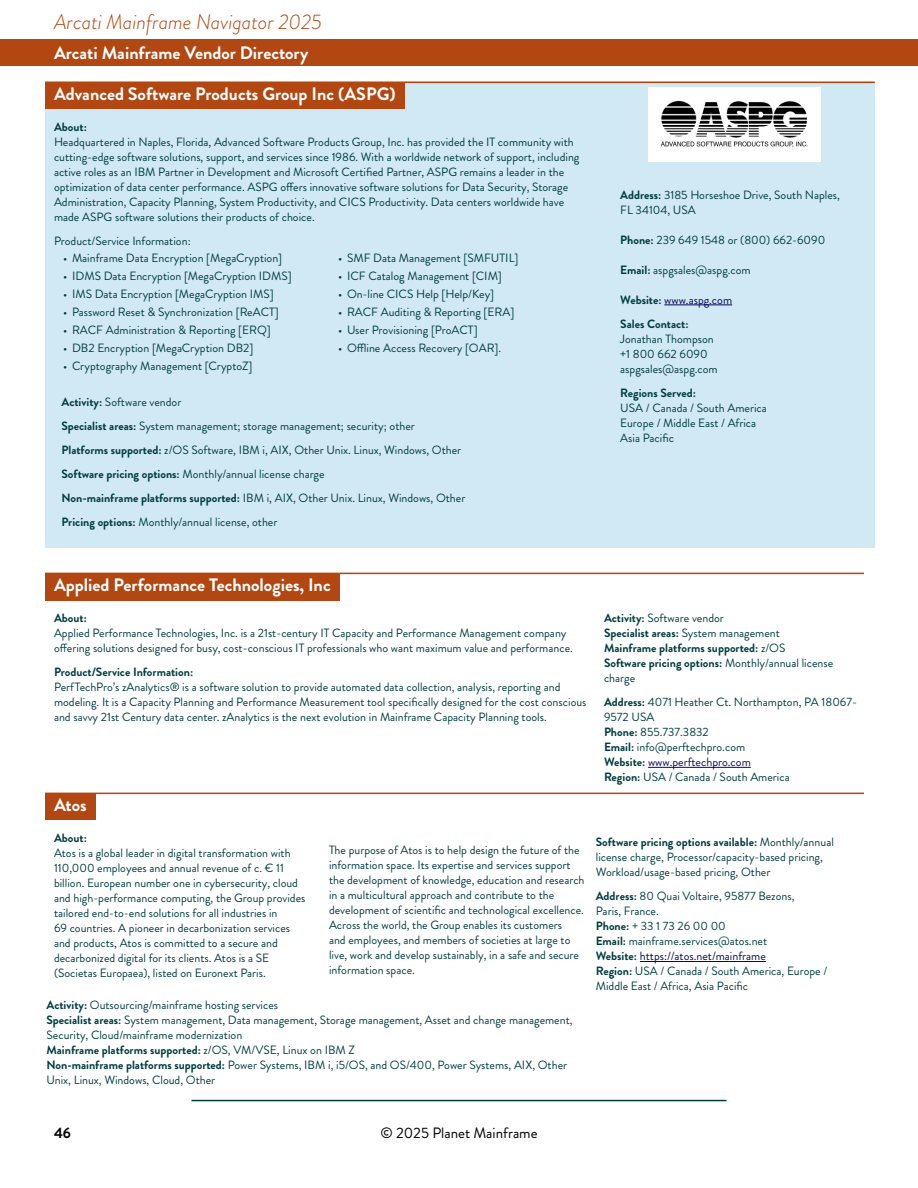
<style>
.page{position:relative;width:918px;height:1188px;background:#fff}
.page>*{position:absolute;margin:0;border:0;box-sizing:border-box;transform-origin:0 0}
.t1{font:italic 300 21px "Brandon Grotesque";color:#b24712}
.t2{font:700 18px "Brandon Grotesque";color:#fff}
.t3{font:15px "Brandon Grotesque";color:#000}
.t4{font:700 15px "Brandon Grotesque";color:#000}
.t5{font:12px/15px "Brandon Grotesque";color:#003d40}
.t6{font:700 12px/15px "Brandon Grotesque";color:#003d40}
.s1{font-weight:700}
.s2{font-weight:400;color:#08085c}
.s3{font-weight:400}
.s4{color:#08085c}
</style>
<div class="page">
<div style="left:0;top:39px;width:918px;height:27px;background:#b24712"></div>
<hr style="left:192px;top:1100px;width:535px;height:1px;background:#003d40">
<div style="left:45px;top:82px;width:830px;height:466px;background:#d1e8f5"></div>
<div style="left:648px;top:87px;width:172px;height:75px;background:#fff"></div>
<div style="left:45px;top:574px;width:295px;height:27px;background:#b24712"></div>
<hr style="left:45px;top:573px;width:819px;height:1px;background:#b24712">
<hr style="left:648px;top:767px;width:103px;height:1px;background:#08085c">
<div style="left:45px;top:82px;width:360px;height:28px;background:#b24712"></div>
<hr style="left:45px;top:82px;width:830px;height:1px;background:#b24712">
<div style="left:45px;top:794px;width:51px;height:26px;background:#b24712"></div>
<hr style="left:45px;top:793px;width:819px;height:1px;background:#b24712">
<img style="left:660px;top:101px;width:148px;height:47px">
<hr style="left:640px;top:961px;width:126px;height:1px;background:#08085c">
<hr style="left:664px;top:305px;width:68px;height:1px;background:#08085c">
<h1 class="t1" style="left:54px;top:8px;width:269px">Arcati Mainframe Navigator 2025</h1>
<h2 class="t2" style="left:54px;top:40px;width:256px">Arcati Mainframe Vendor Directory</h2>
<h2 class="t2" style="left:54px;top:81px;width:343px">Advanced Software Products Group Inc (ASPG)</h2>
<p class="t6" style="left:54px;top:120px;width:34px">About:</p>
<p class="t5" style="left:54px;top:135px;width:527px">Headquartered in Naples, Florida, Advanced Software Products Group, Inc. has provided the IT community with cutting-edge software solutions, support, and services since 1986. With a worldwide network of support, including active roles as an IBM Partner in Development and Microsoft Certified Partner, ASPG remains a leader in the optimization of data center performance. ASPG offers innovative software solutions for Data Security, Storage Administration, Capacity Planning, System Productivity, and CICS Productivity. Data centers worldwide have made ASPG software solutions their products of choice.</p>
<p class="t5" style="left:54px;top:234px;width:138px">Product/Service Information:</p>
<p class="t5" style="left:63px;top:250px;width:221px">• Mainframe Data Encryption [MegaCryption]</p>
<p class="t5" style="left:63px;top:268px;width:230px">• IDMS Data Encryption [MegaCryption IDMS]</p>
<p class="t5" style="left:63px;top:286px;width:212px">• IMS Data Encryption [MegaCryption IMS]</p>
<p class="t5" style="left:63px;top:304px;width:217px">• Password Reset &amp; Synchronization [ReACT]</p>
<p class="t5" style="left:63px;top:322px;width:209px">• RACF Administration &amp; Reporting [ERQ]</p>
<p class="t5" style="left:63px;top:340px;width:192px">• DB2 Encryption [MegaCryption DB2]</p>
<p class="t5" style="left:63px;top:358px;width:191px">• Cryptography Management [CryptoZ]</p>
<p class="t5" style="left:338px;top:250px;width:182px">• SMF Data Management [SMFUTIL]</p>
<p class="t5" style="left:338px;top:268px;width:165px">• ICF Catalog Management [CIM]</p>
<p class="t5" style="left:338px;top:286px;width:158px">• On-line CICS Help [Help/Key]</p>
<p class="t5" style="left:338px;top:304px;width:178px">• RACF Auditing &amp; Reporting [ERA]</p>
<p class="t5" style="left:338px;top:322px;width:141px">• User Provisioning [ProACT]</p>
<p class="t5" style="left:338px;top:340px;width:165px">• Offline Access Recovery [OAR].</p>
<p class="t5" style="left:62px;top:390px;width:405px;line-height:24px"><span class="s1">Activity:</span> Software vendor<br><span class="s1">Specialist areas:</span> System management; storage management; security; other<br><span class="s1">Platforms supported:</span> z/OS Software, IBM i, AIX, Other Unix. Linux, Windows, Other <span class="s1">Software pricing options:</span> Monthly/annual license charge<br><span class="s1">Non-mainframe platforms supported:</span> IBM i, AIX, Other Unix. Linux, Windows, Other <span class="s1">Pricing options:</span> Monthly/annual license, other</p>
<p class="t5" style="left:620px;top:187px;width:221px"><span class="s1">Address:</span> 3185 Horseshoe Drive, South Naples,<br>FL 34104, USA</p>
<p class="t5" style="left:620px;top:232px;width:207px"><span class="s1">Phone:</span> 239 649 1548 or (800) 662-6090</p>
<p class="t5" style="left:620px;top:262px;width:132px"><span class="s1">Email:</span> aspgsales@aspg.com</p>
<p class="t6" style="left:620px;top:288px;width:113px;line-height:24px">Website: <span class="s2">www.aspg.com<br></span>Sales Contact:</p>
<p class="t5" style="left:620px;top:331px;width:99px">Jonathan Thompson +1 800 662 6090 aspgsales@aspg.com</p>
<p class="t6" style="left:620px;top:385px;width:77px">Regions Served:</p>
<p class="t5" style="left:620px;top:400px;width:148px">USA / Canada / South America<br>Europe / Middle East / Africa<br>Asia Pacific</p>
<h2 class="t2" style="left:54px;top:572px;width:278px">Applied Performance Technologies, Inc</h2>
<p class="t6" style="left:54px;top:611px;width:34px">About:</p>
<p class="t5" style="left:54px;top:626px;width:520px">Applied Performance Technologies, Inc. is a 21st-century IT Capacity and Performance Management company offering solutions designed for busy, cost-conscious IT professionals who want maximum value and performance.</p>
<p class="t6" style="left:54px;top:665px;width:141px">Product/Service Information:</p>
<p class="t5" style="left:54px;top:680px;width:534px">PerfTechPro’s zAnalytics® is a software solution to provide automated data collection, analysis, reporting and modeling. It is a Capacity Planning and Performance Measurement tool specifically designed for the cost conscious and savvy 21st Century data center. zAnalytics is the next evolution in Mainframe Capacity Planning tools.</p>
<h2 class="t2" style="left:54px;top:792px;width:34px">Atos</h2>
<p class="t6" style="left:54px;top:831px;width:34px">About:</p>
<p class="t5" style="left:54px;top:846px;width:253px">Atos is a global leader in digital transformation with 110,000 employees and annual revenue of c. € 11 billion. European number one in cybersecurity, cloud and high-performance computing, the Group provides tailored end-to-end solutions for all industries in<br>69 countries. A pioneer in decarbonization services and products, Atos is committed to a secure and decarbonized digital for its clients. Atos is a SE (Societas Europaea), listed on Euronext Paris.</p>
<p class="t5" style="left:46px;top:997px;width:528px"><span class="s1">Activity:</span> Outsourcing/mainframe hosting services<br><span class="s1">Specialist areas:</span> System management, Data management, Storage management, Asset and change management, Security, Cloud/mainframe modernization<br><span class="s1">Mainframe platforms supported:</span> z/OS, VM/VSE, Linux on IBM Z<br><span class="s1">Non-mainframe platforms supported:</span> Power Systems, IBM i, i5/OS, and OS/400, Power Systems, AIX, Other Unix, Linux, Windows, Cloud, Other</p>
<p class="t5" style="left:329px;top:842px;width:257px">The purpose of Atos is to help design the future of the information space. Its expertise and services support the development of knowledge, education and research in a multicultural approach and contribute to the development of scientific and technological excellence.<br>Across the world, the Group enables its customers<br>and employees, and members of societies at large to live, work and develop sustainably, in a safe and secure information space.</p>
<p class="t6" style="left:604px;top:611px;width:231px">Activity: <span class="s3">Software vendor<br></span>Specialist areas: <span class="s3">System management<br></span>Mainframe platforms supported: <span class="s3">z/OS<br></span>Software pricing options: <span class="s3">Monthly/annual license charge</span></p>
<p class="t5" style="left:604px;top:695px;width:255px"><span class="s1">Address:</span> 4071 Heather Ct. Northampton, PA 18067-<br>9572 USA<br><span class="s1">Phone:</span> 855.737.3832<br><span class="s1">Email:</span> info@perftechpro.com<br><span class="s1">Website:</span> <span class="s4">www.perftechpro.com<br></span><span class="s1">Region:</span> USA / Canada / South America</p>
<p class="t5" style="left:596px;top:835px;width:240px"><span class="s1">Software pricing options available:</span> Monthly/annual license charge, Processor/capacity-based pricing,<br>Workload/usage-based pricing, Other</p>
<p class="t5" style="left:596px;top:889px;width:233px"><span class="s1">Address:</span> 80 Quai Voltaire, 95877 Bezons,<br>Paris, France.<br><span class="s1">Phone:</span> + 33 1 73 26 00 00<br><span class="s1">Email:</span> mainframe.services@atos.net<br><span class="s1">Website:</span> <span class="s4">https://atos.net/mainframe<br></span><span class="s1">Region:</span> USA / Canada / South America, Europe / Middle East / Africa, Asia Pacific</p>
<p class="t4" style="left:54px;top:1123px;width:19px">46</p>
<p class="t3" style="left:380px;top:1123px;width:159px">© 2025 Planet Mainframe</p>
</div>
